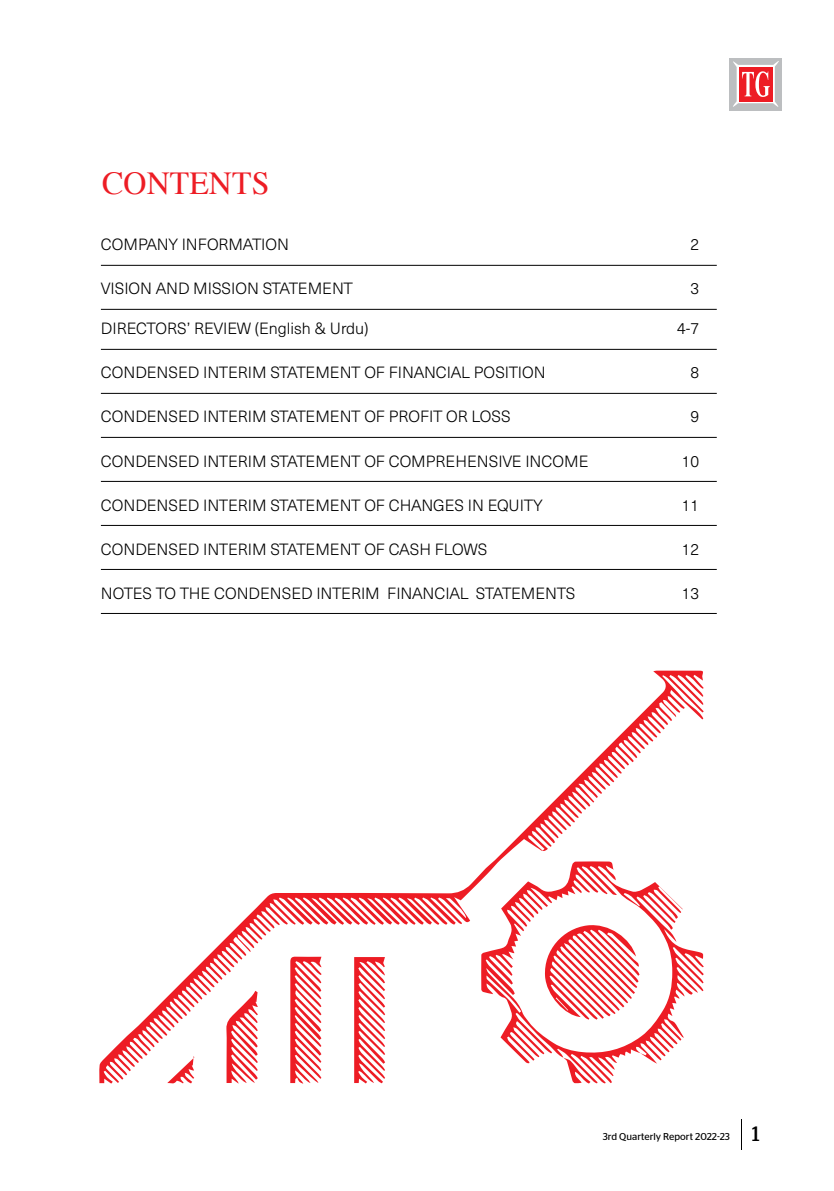
<style>
.page{position:relative;width:834px;height:1191px;background:#fff}
.page>*{position:absolute;margin:0;border:0;box-sizing:border-box;transform-origin:0 0}
.t1{font:32px "Times";color:#ed1c24}
.t2{font:300 16px "Neue Haas Unica";color:#000}
.t3{font:10px "Stag Sans";color:#000}
.s1{font-family:"Stag";font-size:20.8px}
</style>
<div class="page">
<hr style="left:740px;top:1119px;width:1px;height:31px;background:#000">
<div style="left:729px;top:58px;width:52px;height:52px;background:#bcbec0"></div>
<svg style="left:733px;top:61px;width:46px;height:46px"></svg>
<hr style="left:101px;top:265px;width:615px;height:1px;background:#000">
<hr style="left:101px;top:309px;width:615px;height:1px;background:#000">
<hr style="left:101px;top:349px;width:615px;height:1px;background:#000">
<hr style="left:101px;top:393px;width:615px;height:1px;background:#000">
<hr style="left:101px;top:437px;width:615px;height:1px;background:#000">
<hr style="left:101px;top:481px;width:615px;height:1px;background:#000">
<hr style="left:101px;top:525px;width:615px;height:1px;background:#000">
<hr style="left:101px;top:569px;width:615px;height:1px;background:#000">
<hr style="left:101px;top:613px;width:615px;height:1px;background:#000">
<svg style="left:99px;top:670px;width:604px;height:413px"></svg>
<svg style="left:481px;top:861px;width:222px;height:222px"></svg>
<svg style="left:354px;top:957px;width:31px;height:126px"></svg>
<svg style="left:290px;top:956px;width:31px;height:127px"></svg>
<svg style="left:226px;top:990px;width:32px;height:93px"></svg>
<svg style="left:167px;top:1055px;width:27px;height:29px"></svg>
<svg style="left:563px;top:1057px;width:27px;height:26px"></svg>
<svg style="left:543px;top:922px;width:96px;height:97px"></svg>
<h1 class="t1" style="left:102px;top:170px;width:169px">CONTENTS</h1>
<p class="t2" style="left:101px;top:238px;width:189px">COMPANY INFORMATION</p>
<p class="t2" style="left:690px;top:238px;width:10px">2</p>
<p class="t2" style="left:101px;top:282px;width:253px">VISION AND MISSION STATEMENT</p>
<p class="t2" style="left:690px;top:282px;width:10px">3</p>
<p class="t2" style="left:101px;top:322px;width:269px">DIRECTORS’ REVIEW (English &amp; Urdu)</p>
<p class="t2" style="left:677px;top:322px;width:24px">4-7</p>
<p class="t2" style="left:101px;top:366px;width:446px">CONDENSED INTERIM STATEMENT OF FINANCIAL POSITION</p>
<p class="t2" style="left:690px;top:366px;width:10px">8</p>
<p class="t2" style="left:101px;top:410px;width:411px">CONDENSED INTERIM STATEMENT OF PROFIT OR LOSS</p>
<p class="t2" style="left:690px;top:410px;width:10px">9</p>
<p class="t2" style="left:101px;top:454px;width:489px">CONDENSED INTERIM STATEMENT OF COMPREHENSIVE INCOME</p>
<p class="t2" style="left:681px;top:454px;width:19px">10</p>
<p class="t2" style="left:101px;top:498px;width:443px">CONDENSED INTERIM STATEMENT OF CHANGES IN EQUITY</p>
<p class="t2" style="left:681px;top:498px;width:19px">11</p>
<p class="t2" style="left:101px;top:542px;width:388px">CONDENSED INTERIM STATEMENT OF CASH FLOWS</p>
<p class="t2" style="left:681px;top:542px;width:19px">12</p>
<p class="t2" style="left:101px;top:586px;width:476px">NOTES TO THE CONDENSED INTERIM FINANCIAL STATEMENTS</p>
<p class="t2" style="left:681px;top:586px;width:19px">13</p>
<p class="t3" style="left:602px;top:1130px;width:158px">3rd Quarterly Report 2022-23 <span class="s1">1</span></p>
</div>
